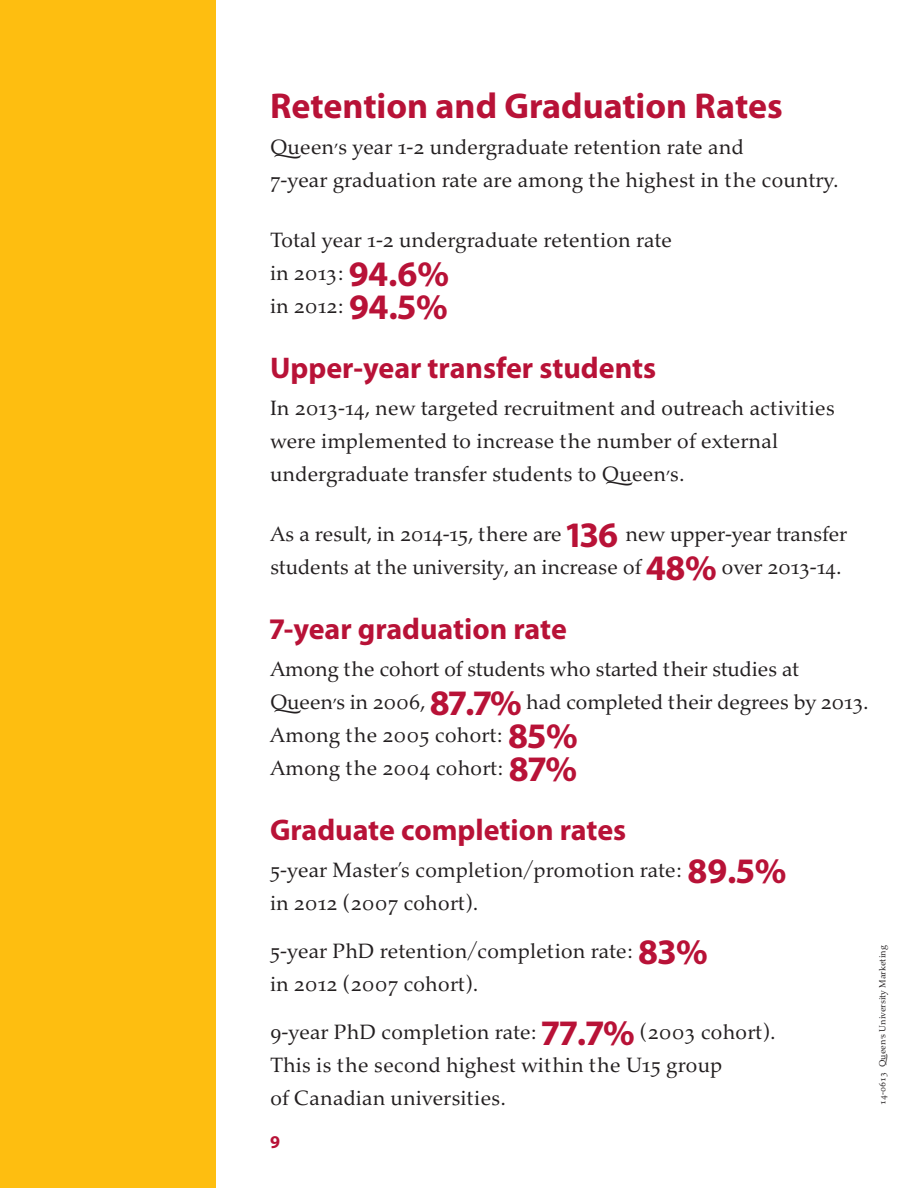
<style>
.page{position:relative;width:918px;height:1188px;background:#fff}
.page>*{position:absolute;margin:0;border:0;box-sizing:border-box;transform-origin:0 0}
.t1{font:700 36px "Myriad Pro";color:#b81237}
.t2{font:700 30px "Myriad Pro";color:#b81237}
.t3{font:21px/33px "Palatino Nova";color:#231f20}
.t4{font:700 18px "Myriad Pro";color:#b81237}
.t5{font:9px "Palatino Nova";color:#231f20}
.s1{font-family:"Queens Nova"}
.s2{font-family:"Myriad Pro";font-weight:700;font-size:36px;color:#b81237}
</style>
<div class="page">
<div style="left:0;top:0;width:216px;height:1188px;background:#febe10"></div>
<h1 class="t1" style="left:270px;top:92px;width:514px">Retention and Graduation Rates</h1>
<p class="t3" style="left:270px;top:133px;width:570px"><span class="s1">Queen’s</span> year 1-2 undergraduate retention rate and<br>7-year graduation rate are among the highest in the country.</p>
<p class="t3" style="left:270px;top:226px;width:404px">Total year 1-2 undergraduate retention rate in 2013: <span class="s2">94.6%<br></span>in 2012: <span class="s2">94.5%</span></p>
<h2 class="t2" style="left:270px;top:357px;width:388px">Upper-year transfer students</h2>
<p class="t3" style="left:270px;top:394px;width:566px">In 2013-14, new targeted recruitment and outreach activities were implemented to increase the number of external undergraduate transfer students to <span class="s1">Queen’s</span>.</p>
<p class="t3" style="left:270px;top:520px;width:579px">As a result, in 2014-15, there are <span class="s2">136</span> new upper-year transfer students at the university, an increase of <span class="s2">48%</span> over 2013-14.</p>
<h2 class="t2" style="left:270px;top:618px;width:298px">7-year graduation rate</h2>
<p class="t3" style="left:270px;top:655px;width:600px">Among the cohort of students who started their studies at <span class="s1">Queen’s</span> in 2006, <span class="s2">87.7%</span> had completed their degrees by 2013.<br>Among the 2005 cohort: <span class="s2">85%<br></span>Among the 2004 cohort: <span class="s2">87%</span></p>
<h2 class="t2" style="left:270px;top:819px;width:358px">Graduate completion rates</h2>
<p class="t3" style="left:270px;top:856px;width:518px">5-year Master’s completion/promotion rate: <span class="s2">89.5% </span>in 2012 (2007 cohort).</p>
<p class="t3" style="left:270px;top:937px;width:439px">5-year PhD retention/completion rate: <span class="s2">83% </span>in 2012 (2007 cohort).</p>
<p class="t3" style="left:270px;top:1018px;width:507px">9-year PhD completion rate: <span class="s2">77.7%</span> (2003 cohort).<br>This is the second highest within the U15 group<br>of Canadian universities.</p>
<p class="t5" style="left:879px;top:1105px;width:161px;rotate:-90deg">14-0613 <span class="s1">Queen’s</span> University Marketing</p>
<p class="t4" style="left:270px;top:1135px;width:11px">9</p>
</div>
